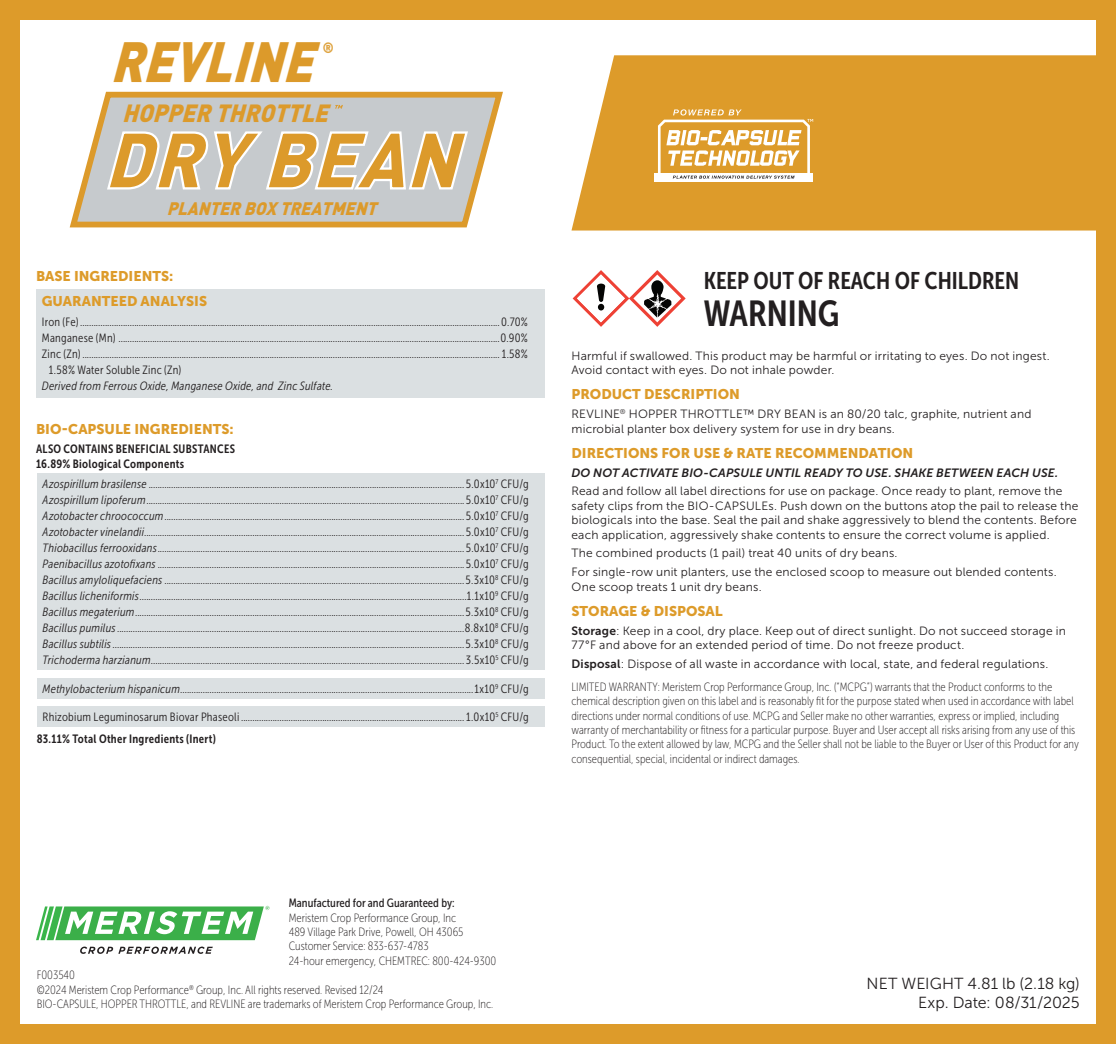
<style>
.page{position:relative;width:1116px;height:1044px;background:#fff}
.page>*{position:absolute;margin:0;border:0;box-sizing:border-box;transform-origin:0 0}
.t1{font:italic 900 78.4px "DIN";color:#dc9a2b;scale:.95 1}
.t2{font:italic 900 56px "DIN";color:#dc9a2b;scale:.89 1}
.t3{font:36px "Museo Sans Cond 700";color:#231f20}
.t4{font:italic 900 24.6px "DIN";color:#dc9a2b;scale:.93 1}
.t5{font:24px "Museo Sans Cond 700";color:#231f20}
.t6{font:italic 900 18px "DIN";color:#dc9a2b;scale:.93 1}
.t7{font:16px/19.2px "Museo Sans 300";color:#231f20;text-align:right}
.t8{font:900 14.8px "DIN";color:#dea23d;scale:.89 1}
.t9{font:14px "Museo Sans 900";color:#dd9b2a}
.t10{font:12px/16px "Museo Sans Cond 300";letter-spacing:.02em;color:#231f20;text-align:justify}
.t11{font:12px/14.4px "Museo Sans 300";letter-spacing:.015em;color:#231f20}
.t12{font:12px/14.4px "Museo Sans Cond 100";color:#231f20}
.t13{font:12px/14.6px "Museo Sans Cond 700";letter-spacing:.025em;color:#231f20}
.t14{font:italic 12px "Museo Sans 700";letter-spacing:.015em;color:#231f20}
.t15{font:italic 12px "Museo Sans Cond 300";letter-spacing:.02em;color:#231f20}
.t16{font:12px "Museo Sans Cond 500";color:#231f20}
.s1{font-style:italic}
.s2{font-family:"Museo Sans 700"}
</style>
<div class="page">
<div style="left:571px;top:55px;width:524px;height:176px;background:#dd9b2a"></div>
<svg style="left:69px;top:91px;width:434px;height:137px;background:#cdc9c0"></svg>
<svg style="left:335px;top:105px;width:8px;height:4px"></svg>
<div style="left:655px;top:173px;width:158px;height:9px;background:#fff"></div>
<svg style="left:658px;top:109px;width:155px;height:70px"></svg>
<div style="left:0;top:0;width:1116px;height:1044px;border:20px solid #dd9b2a"></div>
<div style="left:37px;top:474px;width:508px;height:196px;background:#dbe0e2"></div>
<div style="left:36px;top:289px;width:508px;height:108px;background:#dbe0e2"></div>
<svg style="left:80px;top:947px;width:133px;height:7px"></svg>
<svg style="left:36px;top:906px;width:234px;height:34px"></svg>
<div style="left:37px;top:706px;width:508px;height:21px;background:#dbe0e2"></div>
<div style="left:37px;top:678px;width:508px;height:20px;background:#dbe0e2"></div>
<svg style="left:573px;top:270px;width:113px;height:57px"></svg>
<h2 class="t2" style="left:110px;top:24px;width:250px">REVLINE</h2>
<h3 class="t4" style="left:122px;top:97px;width:231px">HOPPERTHROTTLE</h3>
<h1 class="t1" style="left:103px;top:107px;width:401px">DRYBEAN</h1>
<h3 class="t6" style="left:167px;top:197px;width:233px">PLANTERBOXTREATMENT</h3>
<p class="t8" style="left:323px;top:38px;width:14px">®</p>
<p class="t9" style="left:36px;top:268px;width:139px">BASE INGREDIENTS:</p>
<p class="t9" style="left:42px;top:293px;width:167px">GUARANTEED ANALYSIS</p>
<p class="t10" style="left:42px;top:314px;width:487px">Iron (Fe) ..........................................................................................................................................................................................0.70%</p>
<p class="t10" style="left:42px;top:330px;width:487px">Manganese (Mn) .........................................................................................................................................................................0.90%</p>
<p class="t10" style="left:42px;top:346px;width:488px">Zinc (Zn) ......................................................................................................................................................................................... 1.58%</p>
<p class="t10" style="left:49px;top:362px;width:134px">1.58% Water Soluble Zinc (Zn)</p>
<p class="t15" style="left:42px;top:379px;width:293px">Derived from Ferrous Oxide, Manganese Oxide, and Zinc Sulfate.</p>
<p class="t9" style="left:36px;top:421px;width:199px">BIO-CAPSULE INGREDIENTS:</p>
<p class="t13" style="left:36px;top:442px;width:200px">ALSO CONTAINS BENEFICIAL SUBSTANCES<br>16.89% Biological Components</p>
<p class="t10" style="left:43px;top:476px;width:487px"><span class="s1">Azospirillum brasilense</span> ............................................................................................................................................5.0x10<sup>7</sup> CFU/g <span class="s1">Azospirillum lipoferum</span>.............................................................................................................................................5.0x10<sup>7</sup> CFU/g <span class="s1">Azotobacter chroococcum</span>.....................................................................................................................................5.0x10<sup>7</sup> CFU/g <span class="s1">Azotobacter vinelandii</span>..............................................................................................................................................5.0x10<sup>7</sup> CFU/g <span class="s1">Thiobacillus ferrooxidans</span>........................................................................................................................................5.0x10<sup>7</sup> CFU/g <span class="s1">Paenibacillus azotofixans</span> ........................................................................................................................................5.0x10<sup>7</sup> CFU/g <span class="s1">Bacillus amyloliquefaciens</span> .....................................................................................................................................5.3x10<sup>8</sup> CFU/g <span class="s1">Bacillus licheniformis</span>.................................................................................................................................................1.1x10<sup>9</sup> CFU/g <span class="s1">Bacillus megaterium</span>..................................................................................................................................................5.3x10<sup>8</sup> CFU/g <span class="s1">Bacillus pumilus</span>..........................................................................................................................................................8.8x10<sup>8</sup> CFU/g <span class="s1">Bacillus subtilis</span>............................................................................................................................................................5.3x10<sup>8</sup> CFU/g <span class="s1">Trichoderma harzianum</span>........................................................................................................................................... 3.5x10<sup>5</sup> CFU/g</p>
<p class="t10" style="left:43px;top:681px;width:487px"><span class="s1">Methylobacterium hispanicum</span>..................................................................................................................................1x10<sup>9</sup> CFU/g</p>
<p class="t10" style="left:43px;top:709px;width:487px">Rhizobium Leguminosarum Biovar Phaseoli ...................................................................................................1.0x10<sup>5</sup> CFU/g</p>
<p class="t13" style="left:37px;top:731px;width:181px">83.11% Total Other Ingredients (Inert)</p>
<h3 class="t5" style="left:704px;top:267px;width:317px">KEEP OUT OF REACH OF CHILDREN</h3>
<h3 class="t3" style="left:704px;top:293px;width:137px">WARNING</h3>
<p class="t11" style="left:572px;top:348px;width:480px">Harmful if swallowed. This product may be harmful or irritating to eyes. Do not ingest.<br>Avoid contact with eyes. Do not inhale powder.</p>
<p class="t9" style="left:572px;top:387px;width:170px">PRODUCT DESCRIPTION</p>
<p class="t11" style="left:572px;top:407px;width:461px">REVLINE<sup>®</sup> HOPPER THROTTLE™ DRY BEAN is an 80/20 talc, graphite, nutrient and microbial planter box delivery system for use in dry beans.</p>
<p class="t9" style="left:572px;top:445px;width:343px">DIRECTIONS FOR USE &amp; RATE RECOMMENDATION</p>
<p class="t14" style="left:572px;top:466px;width:488px">DO NOT ACTIVATE BIO-CAPSULE UNTIL READY TO USE. SHAKE BETWEEN EACH USE.</p>
<p class="t11" style="left:572px;top:484px;width:508px">Read and follow all label directions for use on package. Once ready to plant, remove the safety clips from the BIO-CAPSULEs. Push down on the buttons atop the pail to release the biologicals into the base. Seal the pail and shake aggressively to blend the contents. Before each application, aggressively shake contents to ensure the correct volume is applied.</p>
<p class="t11" style="left:572px;top:544px;width:487px;line-height:18.8px">The combined products (1 pail) treat 40 units of dry beans.<br>For single-row unit planters, use the enclosed scoop to measure out blended contents.</p>
<p class="t11" style="left:572px;top:579px;width:192px">One scoop treats 1 unit dry beans.</p>
<p class="t9" style="left:572px;top:603px;width:153px">STORAGE &amp; DISPOSAL</p>
<p class="t11" style="left:572px;top:623px;width:496px"><span class="s2">Storage</span>: Keep in a cool, dry place. Keep out of direct sunlight. Do not succeed storage in<br>77°F and above for an extended period of time. Do not freeze product.</p>
<p class="t11" style="left:572px;top:657px;width:478px"><span class="s2">Disposal</span>: Dispose of all waste in accordance with local, state, and federal regulations.</p>
<p class="t12" style="left:572px;top:680px;width:509px">LIMITED WARRANTY: Meristem Crop Performance Group, Inc. (“MCPG”) warrants that the Product conforms to the chemical description given on this label and is reasonably fit for the purpose stated when used in accordance with label directions under normal conditions of use. MCPG and Seller make no other warranties, express or implied, including warranty of merchantability or fitness for a particular purpose. Buyer and User accept all risks arising from any use of this Product. To the extent allowed by law, MCPG and the Seller shall not be liable to the Buyer or User of this Product for any consequential, special, incidental or indirect damages.</p>
<p class="t16" style="left:289px;top:896px;width:167px">Manufactured for and Guaranteed by:</p>
<p class="t12" style="left:289px;top:910px;width:209px">Meristem Crop Performance Group, Inc<br>489 Village Park Drive, Powell, OH 43065<br>Customer Service: 833-637-4783<br>24-hour emergency, CHEMTREC: 800-424-9300</p>
<p class="t12" style="left:37px;top:968px;width:458px">F003540<br>©2024 Meristem Crop Performance<sup>®</sup> Group, Inc. All rights reserved. Revised 12/24<br>BIO-CAPSULE, HOPPER THROTTLE, and REVLINE are trademarks of Meristem Crop Performance Group, Inc.</p>
<h3 class="t7" style="left:867px;top:974px;width:215px">NET WEIGHT 4.81 lb (2.18 kg)<br>Exp. Date: 08/31/2025</h3>
</div>
